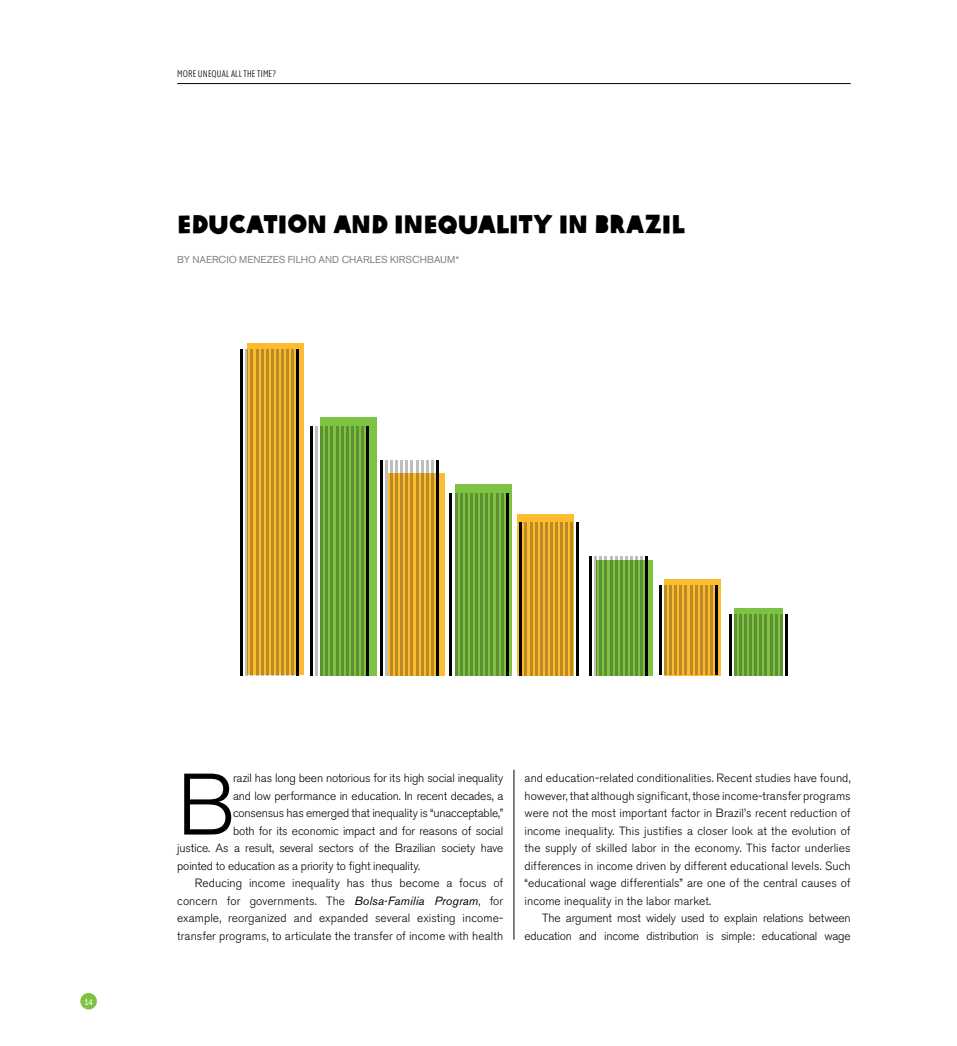
<style>
.page{position:relative;width:957px;height:1046px;background:#fff}
.page>*{position:absolute;margin:0;border:0;box-sizing:border-box;transform-origin:0 0}
.t1{font:300 86.25px "Akzidenz Grotesk BE";color:#000}
.t2{font:25px "Oxfam Global Headline";color:#000}
.t3{font:300 11.88px/17.5px "Akzidenz Grotesk BE";letter-spacing:-.01em;color:#000;text-align:justify}
.t4{font:10px "Akzidenz Grotesk BE";letter-spacing:.005em;color:#808285}
.t5{font:300 10px "Clearview Text Comp";letter-spacing:.01em;color:#000}
.t6{font:8.75px "Clearview Text Cond";color:#fff}
.s1{font-weight:400;font-style:italic}
</style>
<div class="page">
<div style="left:80px;top:992px;width:17px;height:17px;background:#7dc242;border-radius:50%"></div>
<hr style="left:177px;top:83px;width:673px;height:1px;background:#000">
<hr style="left:514px;top:769px;width:1px;height:170px;background:#000">
<hr style="left:240px;top:349px;width:3px;height:326px;background:#000">
<hr style="left:245px;top:349px;width:3px;height:326px;background:#bcbec0">
<hr style="left:310px;top:426px;width:3px;height:249px;background:#000">
<hr style="left:315px;top:426px;width:3px;height:249px;background:#bcbec0">
<hr style="left:320px;top:426px;width:3px;height:249px;background:#bcbec0">
<hr style="left:380px;top:460px;width:2px;height:215px;background:#000">
<hr style="left:385px;top:460px;width:3px;height:215px;background:#bcbec0">
<hr style="left:390px;top:460px;width:3px;height:215px;background:#bcbec0">
<hr style="left:395px;top:460px;width:3px;height:215px;background:#bcbec0">
<hr style="left:400px;top:460px;width:3px;height:215px;background:#bcbec0">
<hr style="left:405px;top:460px;width:3px;height:215px;background:#bcbec0">
<hr style="left:410px;top:460px;width:3px;height:215px;background:#bcbec0">
<hr style="left:416px;top:460px;width:2px;height:215px;background:#bcbec0">
<hr style="left:421px;top:460px;width:2px;height:215px;background:#bcbec0">
<hr style="left:426px;top:460px;width:2px;height:215px;background:#bcbec0">
<hr style="left:431px;top:460px;width:3px;height:215px;background:#bcbec0">
<hr style="left:436px;top:460px;width:3px;height:215px;background:#000">
<hr style="left:450px;top:492px;width:2px;height:183px;background:#000">
<hr style="left:455px;top:492px;width:2px;height:183px;background:#bcbec0">
<hr style="left:576px;top:522px;width:2px;height:153px;background:#000">
<hr style="left:589px;top:556px;width:3px;height:119px;background:#000">
<hr style="left:594px;top:556px;width:3px;height:119px;background:#bcbec0">
<hr style="left:599px;top:556px;width:3px;height:119px;background:#bcbec0">
<hr style="left:604px;top:556px;width:3px;height:119px;background:#bcbec0">
<hr style="left:609px;top:556px;width:3px;height:119px;background:#bcbec0">
<hr style="left:615px;top:556px;width:2px;height:119px;background:#bcbec0">
<hr style="left:620px;top:556px;width:2px;height:119px;background:#bcbec0">
<hr style="left:625px;top:556px;width:3px;height:119px;background:#bcbec0">
<hr style="left:630px;top:556px;width:3px;height:119px;background:#bcbec0">
<hr style="left:635px;top:556px;width:3px;height:119px;background:#bcbec0">
<hr style="left:640px;top:556px;width:3px;height:119px;background:#bcbec0">
<hr style="left:645px;top:556px;width:3px;height:119px;background:#000">
<hr style="left:659px;top:585px;width:2px;height:90px;background:#000">
<hr style="left:729px;top:613px;width:2px;height:62px;background:#000">
<hr style="left:785px;top:613px;width:3px;height:62px;background:#000">
<svg style="left:248px;top:343px;width:56px;height:332px;fill:#ba8b24"></svg>
<svg style="left:321px;top:417px;width:56px;height:258px;fill:#7dc242"></svg>
<svg style="left:388px;top:472px;width:56px;height:203px;fill:#ba8b24"></svg>
<svg style="left:456px;top:484px;width:56px;height:191px;fill:#5c9031"></svg>
<svg style="left:518px;top:514px;width:56px;height:161px;fill:#ba8b24"></svg>
<svg style="left:596px;top:559px;width:56px;height:116px;fill:#5c9031"></svg>
<svg style="left:664px;top:579px;width:56px;height:96px;fill:#ba8b24"></svg>
<svg style="left:734px;top:608px;width:48px;height:67px;fill:#5c9031"></svg>
<p class="t5" style="left:177px;top:69px;width:100px">MORE UNEQUAL ALL THE TIME?</p>
<h2 class="t2" style="left:177px;top:202px;width:509px">EDUCATION AND INEQUALITY IN BRAZIL</h2>
<p class="t4" style="left:177px;top:253px;width:283px">BY NAERCIO MENEZES FILHO AND CHARLES KIRSCHBAUM*</p>
<p class="t6" style="left:84px;top:996px;width:10px">14</p>
<h1 class="t1" style="left:177px;top:756px;width:59px">B</h1>
<p class="t3" style="left:233px;top:769px;width:272px">razil has long been notorious for its high social inequality</p>
<p class="t3" style="left:233px;top:786px;width:272px">and low performance in education. In recent decades, a</p>
<p class="t3" style="left:233px;top:804px;width:272px">consensus has emerged that inequality is “unacceptable,”</p>
<p class="t3" style="left:233px;top:821px;width:272px">both for its economic impact and for reasons of social</p>
<p class="t3" style="left:177px;top:839px;width:327px">justice. As a result, several sectors of the Brazilian society have</p>
<p class="t3" style="left:177px;top:856px;width:244px">pointed to education as a priority to fight inequality.</p>
<p class="t3" style="left:195px;top:874px;width:310px">Reducing income inequality has thus become a focus of</p>
<p class="t3" style="left:177px;top:891px;width:327px">concern for governments. The <span class="s1">Bolsa-Familia Program</span>, for</p>
<p class="t3" style="left:177px;top:909px;width:327px">example, reorganized and expanded several existing income-</p>
<p class="t3" style="left:177px;top:926px;width:327px">transfer programs, to articulate the transfer of income with health</p>
<p class="t3" style="left:524px;top:769px;width:328px">and education-related conditionalities. Recent studies have found, however, that although significant, those income-transfer programs were not the most important factor in Brazil’s recent reduction of income inequality. This justifies a closer look at the evolution of the supply of skilled labor in the economy. This factor underlies differences in income driven by different educational levels. Such “educational wage differentials” are one of the central causes of income inequality in the labor market.</p>
<p class="t3" style="left:524px;top:909px;width:328px;text-align:right">The argument most widely used to explain relations between education and income distribution is simple: educational wage</p>
</div>
